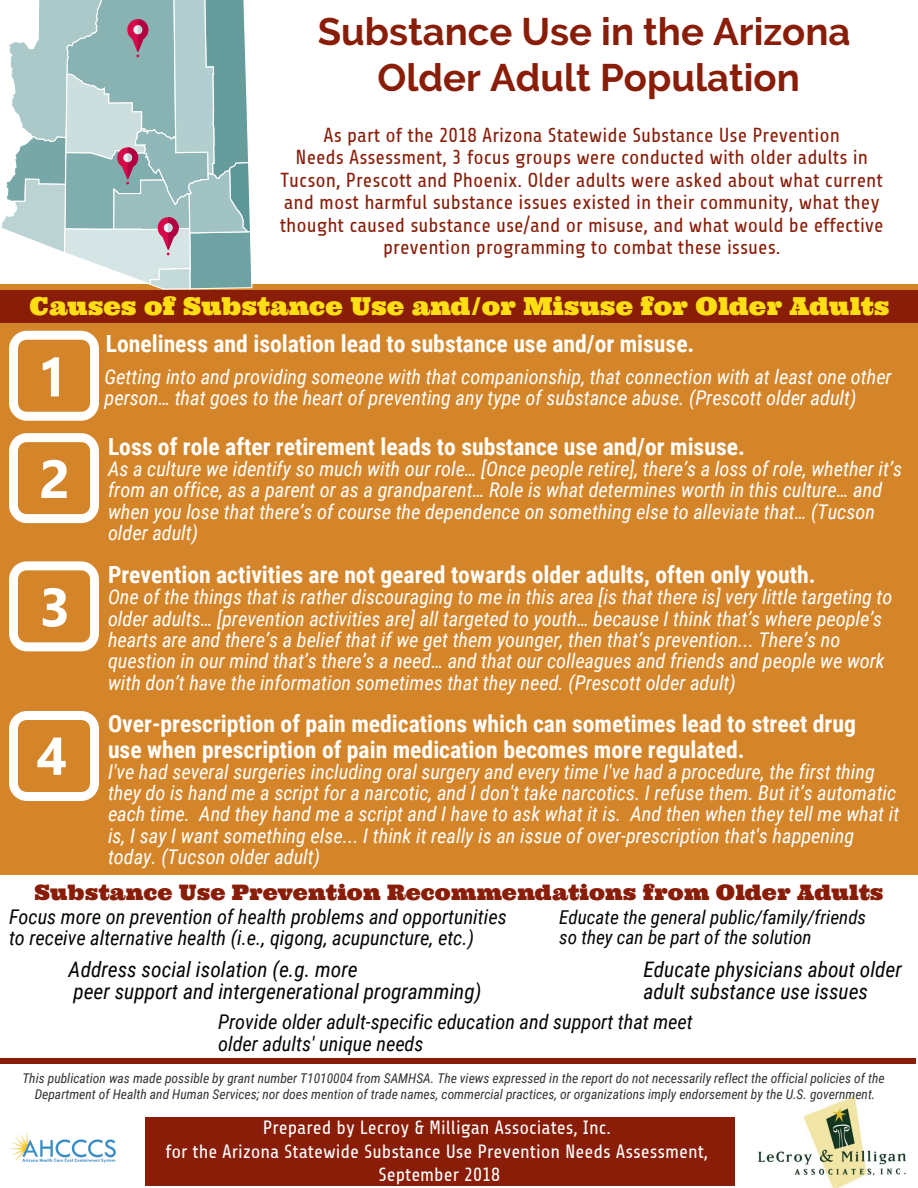
<style>
.page{position:relative;width:918px;height:1188px;background:#d58529}
.page>*{position:absolute;margin:0;border:0;box-sizing:border-box;transform-origin:0 0}
.t1{font:700 38.25px/46.2px "Raleway";color:#891d08;text-align:center}
.t2{font:24.75px "Ultra";color:#ffdf14}
.t3{font:700 23.7px/25.8px "Roboto Condensed";color:#fff}
.t4{font:italic 21.3px/22.5px "Roboto Condensed";color:#050505}
.t5{font:21.3px "Ultra";color:#891d08}
.t6{font:italic 20.25px/21.3px "Roboto Condensed";color:#fff}
.t7{font:20.25px/22.5px "Share";color:#891d08;text-align:center}
.t8{font:italic 20.25px/21.3px "Roboto Condensed";color:#050505}
.t9{font:19.2px/23.7px "Share";color:#fff;text-align:center}
.t10{font:italic 19.2px/20.2px "Roboto Condensed";color:#050505}
.t11{font:italic 13.5px/15.8px "Roboto Condensed";color:#333;text-align:center}
</style>
<div class="page">
<div style="left:0;top:124px;width:918px;height:159px;background:#fff"></div>
<div style="left:0;top:0;width:918px;height:144px;background:#fff"></div>
<div style="left:0;top:290px;width:918px;height:33px;background:#891d08"></div>
<div style="left:0;top:875px;width:918px;height:313px;background:#fff"></div>
<svg style="left:0;top:0;width:253px;height:289px"></svg>
<div style="left:145px;top:1117px;width:590px;height:69px;background:#891d08"></div>
<img style="left:758px;top:1097px;width:148px;height:91px">
<svg style="left:9px;top:331px;width:90px;height:90px"></svg>
<svg style="left:9px;top:433px;width:90px;height:90px"></svg>
<svg style="left:9px;top:561px;width:90px;height:90px"></svg>
<svg style="left:9px;top:711px;width:90px;height:90px"></svg>
<img style="left:11px;top:1133px;width:105px;height:30px">
<div style="left:0;top:1059px;width:916px;height:5px;background:#891d08"></div>
<h1 class="t1" style="left:318px;top:9px;width:534px">Substance Use in the Arizona<br>Older Adult Population</h1>
<p class="t7" style="left:280px;top:124px;width:605px">As part of the 2018 Arizona Statewide Substance Use Prevention<br>Needs Assessment, 3 focus groups were conducted with older adults in Tucson, Prescott and Phoenix. Older adults were asked about what current and most harmful substance issues existed in their community, what they thought caused substance use/and or misuse, and what would be effective prevention programming to combat these issues.</p>
<p class="t2" style="left:29px;top:290px;width:862px">Causes of Substance Use and/or Misuse for Older Adults</p>
<p class="t3" style="left:106px;top:330px;width:590px">Loneliness and isolation lead to substance use and/or misuse.</p>
<p class="t6" style="left:105px;top:365px;width:789px">Getting into and providing someone with that companionship, that connection with at least one other person… that goes to the heart of preventing any type of substance abuse. (Prescott older adult)</p>
<p class="t3" style="left:108px;top:432px;width:638px">Loss of role after retirement leads to substance use and/or misuse.</p>
<p class="t6" style="left:108px;top:457px;width:796px">As a culture we identify so much with our role… [Once people retire], there’s a loss of role, whether it’s from an office, as a parent or as a grandparent… Role is what determines worth in this culture… and when you lose that there’s of course the dependence on something else to alleviate that… (Tucson older adult)</p>
<p class="t3" style="left:108px;top:561px;width:709px">Prevention activities are not geared towards older adults, often only youth.</p>
<p class="t6" style="left:108px;top:586px;width:786px">One of the things that is rather discouraging to me in this area [is that there is] very little targeting to older adults… [prevention activities are] all targeted to youth… because I think that’s where people’s hearts are and there’s a belief that if we get them younger, then that’s prevention... There’s no question in our mind that’s there’s a need… and that our colleagues and friends and people we work with don’t have the information sometimes that they need. (Prescott older adult)</p>
<p class="t3" style="left:108px;top:710px;width:749px">Over-prescription of pain medications which can sometimes lead to street drug use when prescription of pain medication becomes more regulated.</p>
<p class="t6" style="left:108px;top:760px;width:793px">I've had several surgeries including oral surgery and every time I've had a procedure, the first thing they do is hand me a script for a narcotic, and I don't take narcotics. I refuse them. But it’s automatic each time. And they hand me a script and I have to ask what it is. And then when they tell me what it is, I say I want something else... I think it really is an issue of over-prescription that's happening today. (Tucson older adult)</p>
<p class="t5" style="left:34px;top:879px;width:851px">Substance Use Prevention Recommendations from Older Adults</p>
<p class="t8" style="left:9px;top:905px;width:499px">Focus more on prevention of health problems and opportunities to receive alternative health (i.e., qigong, acupuncture, etc.)</p>
<p class="t10" style="left:559px;top:906px;width:309px">Educate the general public/family/friends so they can be part of the solution</p>
<p class="t4" style="left:69px;top:957px;width:414px">Address social isolation (e.g. more<br>peer support and intergenerational programming)</p>
<p class="t4" style="left:644px;top:957px;width:260px">Educate physicians about older adult substance use issues</p>
<p class="t8" style="left:218px;top:1011px;width:476px">Provide older adult-specific education and support that meet older adults' unique needs</p>
<p class="t11" style="left:22px;top:1070px;width:864px">This publication was made possible by grant number T1010004 from SAMHSA. The views expressed in the report do not necessarily reflect the official policies of the<br>Department of Health and Human Services; nor does mention of trade names, commercial practices, or organizations imply endorsement by the U.S. government.</p>
<p class="t9" style="left:165px;top:1116px;width:544px">Prepared by Lecroy &amp; Milligan Associates, Inc.<br>for the Arizona Statewide Substance Use Prevention Needs Assessment,<br>September 2018</p>
</div>
